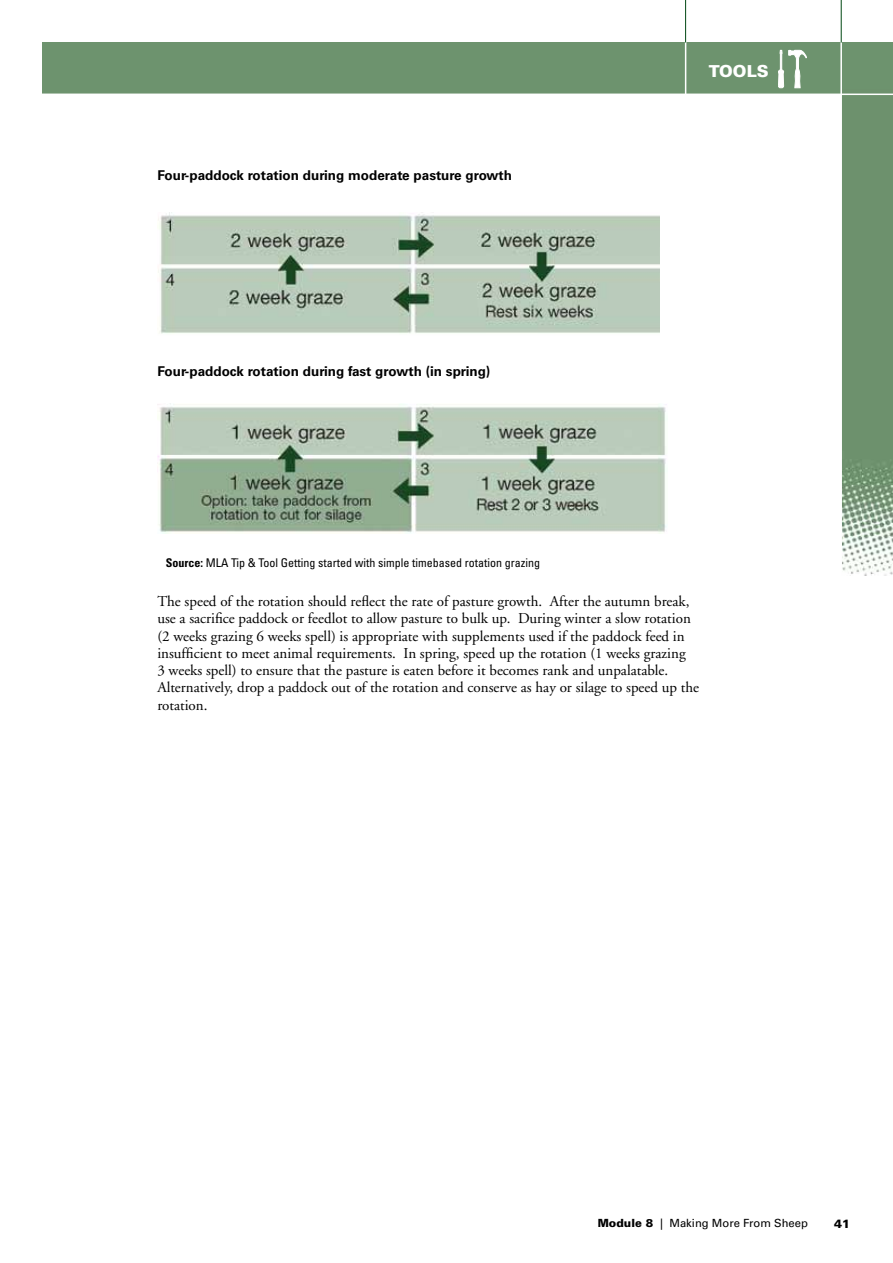
<style>
.page{position:relative;width:893px;height:1263px;background:#fff}
.page>*{position:absolute;margin:0;border:0;box-sizing:border-box;transform-origin:0 0}
.t1{font:900 16.5px "Univers";color:#fff}
.t2{font:15px/17.2px "Adobe Garamond";color:#000}
.t3{font:700 13.5px "Univers";color:#000}
.t4{font:condensed 12px "Univers";color:#000}
.t5{font:900 12px "Univers";color:#000}
.t6{font:11.25px "Univers";color:#000}
.s1{font-weight:700}
.s2{font-weight:900}
</style>
<div class="page">
<div style="left:43px;top:43px;width:850px;height:51px;background:#6d936e"></div>
<img style="left:842px;top:93px;width:51px;height:482px">
<hr style="left:685px;top:42px;width:1px;height:54px;background:#fff">
<hr style="left:840px;top:39px;width:2px;height:538px;background:#fff">
<hr style="left:841px;top:0;width:1px;height:43px;background:#004712">
<hr style="left:685px;top:0;width:1px;height:43px;background:#004712">
<hr style="left:36px;top:94px;width:857px;height:1px;background:#fff">
<svg style="left:778px;top:50px;width:29px;height:38px"></svg>
<img style="left:158px;top:213px;width:501px;height:121px">
<img style="left:157px;top:404px;width:510px;height:130px">
<p class="t3" style="left:157px;top:168px;width:356px">Four-paddock rotation during moderate pasture growth</p>
<p class="t1" style="left:709px;top:61px;width:61px">TOOLS</p>
<p class="t3" style="left:157px;top:363px;width:335px">Four-paddock rotation during fast growth (in spring)</p>
<p class="t4" style="left:166px;top:555px;width:376px"><span class="s1">Source:</span> MLA Tip &amp; Tool Getting started with simple timebased rotation grazing</p>
<p class="t2" style="left:157px;top:593px;width:543px">The speed of the rotation should reflect the rate of pasture growth. After the autumn break, use a sacrifice paddock or feedlot to allow pasture to bulk up. During winter a slow rotation (2 weeks grazing 6 weeks spell) is appropriate with supplements used if the paddock feed in insufficient to meet animal requirements. In spring, speed up the rotation (1 weeks grazing<br>3 weeks spell) to ensure that the pasture is eaten before it becomes rank and unpalatable.<br>Alternatively, drop a paddock out of the rotation and conserve as hay or silage to speed up the rotation.</p>
<p class="t6" style="left:598px;top:1217px;width:212px"><span class="s2">Module 8</span> | Making More From Sheep</p>
<p class="t5" style="left:834px;top:1216px;width:18px">41</p>
</div>
